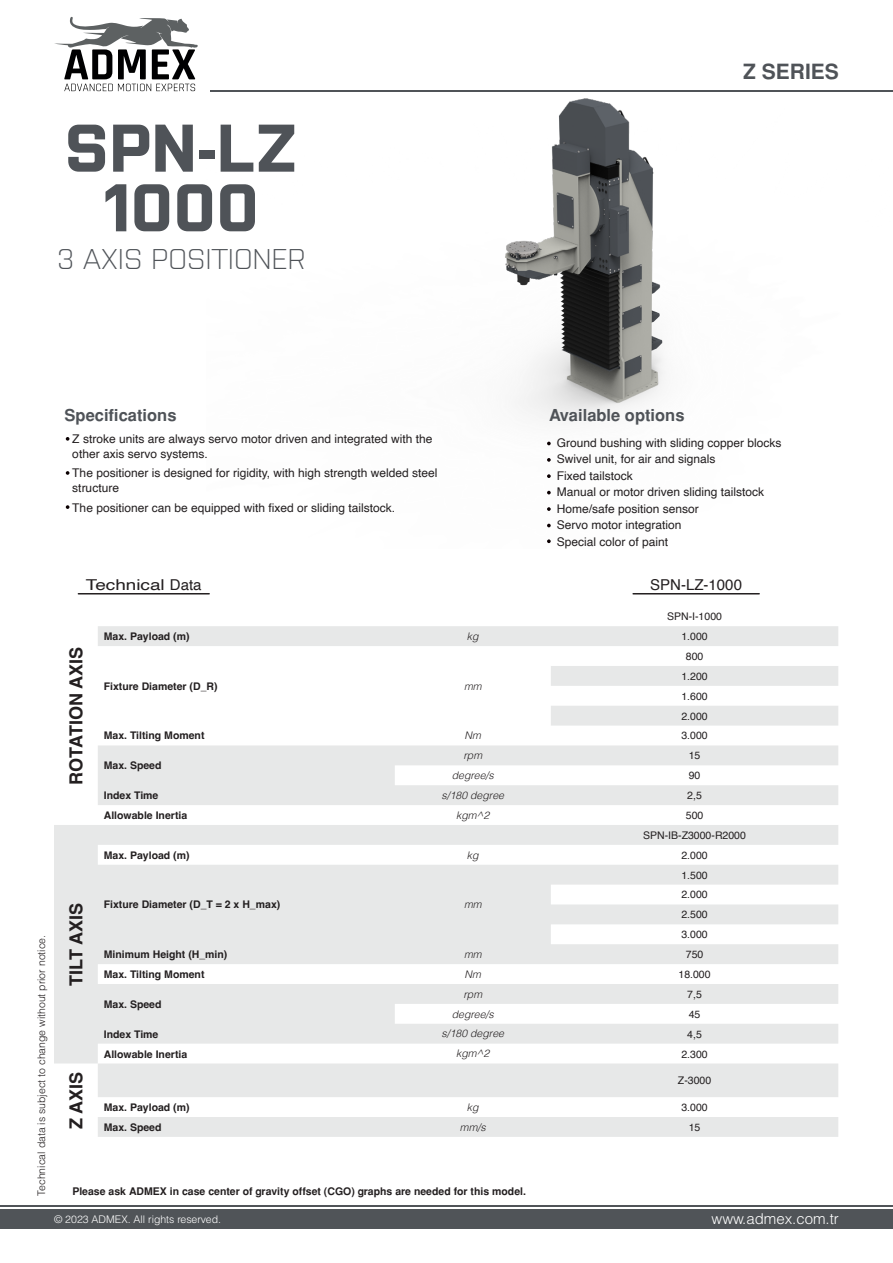
<style>
.page{position:relative;width:893px;height:1263px;background:#fff}
.page>*{position:absolute;margin:0;border:0;box-sizing:border-box;transform-origin:0 0}
.t1{font:700 67.2px "Purista";color:#4f5358}
.t2{font:300 28.5px "Purista";letter-spacing:.01em;color:#4f5358}
.t3{font:700 21px "Helvetica Tr";color:#4f5358}
.t4{font:700 18px "Helvetica";color:#231f20}
.t5{font:700 16.5px "Helvetica Tr";color:#4f5358}
.t6{font:15px "Helvetica Light Normal Tr";color:#fff}
.t7{font:15px "Helvetica";color:#231f20;scale:1.26 1}
.t8{font:15px "Helvetica";color:#231f20}
.t9{font:12px/14.4px "Helvetica";color:#231f20}
.t10{font:700 10.5px "Helvetica";color:#231f20}
.t11{font:10.5px "Helvetica";color:#231f20}
.t12{font:italic 300 10.5px "Helvetica";color:#231f20}
.t13{font:700 10.5px "Helvetica Tr";color:#231f20}
.t14{font:10.5px "Helvetica Light Normal Tr";color:#231f20}
.t15{font:10.5px "Helvetica Light Normal Tr";color:#fff}
</style>
<div class="page">
<div style="left:0;top:1209px;width:893px;height:20px;background:#505458"></div>
<hr style="left:0;top:1205px;width:893px;height:1px;background:#505458">
<hr style="left:210px;top:90px;width:683px;height:1px;background:#505458">
<svg style="left:54px;top:17px;width:144px;height:74px"></svg>
<hr style="left:633px;top:593px;width:126px;height:1px;background:#231f20">
<hr style="left:78px;top:593px;width:131px;height:1px;background:#231f20">
<svg style="left:54px;top:626px;width:784px;height:511px;fill:#e7e8e8"></svg>
<img style="left:210px;top:91px;width:682px;height:453px">
<svg style="left:547px;top:442px;width:4px;height:3px"></svg>
<svg style="left:547px;top:458px;width:4px;height:4px"></svg>
<svg style="left:547px;top:474px;width:4px;height:4px"></svg>
<svg style="left:547px;top:507px;width:4px;height:4px"></svg>
<svg style="left:547px;top:491px;width:4px;height:3px"></svg>
<svg style="left:547px;top:524px;width:4px;height:3px"></svg>
<svg style="left:547px;top:539px;width:4px;height:4px"></svg>
<svg style="left:66px;top:437px;width:3px;height:4px"></svg>
<svg style="left:66px;top:471px;width:3px;height:4px"></svg>
<svg style="left:66px;top:505px;width:3px;height:4px"></svg>
<p class="t1" style="left:64px;top:109px;width:236px">SPN-LZ</p>
<p class="t1" style="left:103px;top:169px;width:157px">1000</p>
<p class="t2" style="left:57px;top:242px;width:249px">3 AXIS POSITIONER</p>
<p class="t5" style="left:65px;top:405px;width:113px">Specifications</p>
<p class="t9" style="left:72px;top:432px;width:362px">Z stroke units are always servo motor driven and integrated with the other axis servo systems.</p>
<p class="t9" style="left:72px;top:466px;width:367px">The positioner is designed for rigidity, with high strength welded steel structure</p>
<p class="t9" style="left:72px;top:500px;width:324px">The positioner can be equipped with fixed or sliding tailstock.</p>
<p class="t3" style="left:743px;top:59px;width:97px">Z SERIES</p>
<p class="t5" style="left:549px;top:405px;width:137px">Available options</p>
<p class="t9" style="left:557px;top:435px;width:226px">Ground bushing with sliding copper blocks</p>
<p class="t9" style="left:557px;top:452px;width:160px">Swivel unit, for air and signals</p>
<p class="t9" style="left:557px;top:468px;width:78px">Fixed tailstock</p>
<p class="t9" style="left:557px;top:485px;width:209px">Manual or motor driven sliding tailstock</p>
<p class="t9" style="left:557px;top:501px;width:144px">Home/safe position sensor</p>
<p class="t9" style="left:557px;top:518px;width:126px">Servo motor integration</p>
<p class="t9" style="left:557px;top:534px;width:113px">Special color of paint</p>
<p class="t7" style="left:86px;top:573px;width:93px">Technical Data</p>
<p class="t8" style="left:650px;top:573px;width:93px">SPN-LZ-1000</p>
<p class="t14" style="left:35px;top:1195px;width:262px;rotate:-90deg">Technical data is subject to change without prior notice.</p>
<p class="t4" style="left:65px;top:784px;width:139px;rotate:-90deg">ROTATION AXIS</p>
<p class="t4" style="left:65px;top:986px;width:85px;rotate:-90deg">TILT AXIS</p>
<p class="t11" style="left:667px;top:608px;width:56px">SPN-I-1000</p>
<p class="t10" style="left:104px;top:630px;width:87px">Max. Payload (m)</p>
<p class="t12" style="left:467px;top:627px;width:13px">kg</p>
<p class="t11" style="left:681px;top:628px;width:28px">1.000</p>
<p class="t10" style="left:104px;top:680px;width:115px">Fixture Diameter (D_R)</p>
<p class="t12" style="left:464px;top:677px;width:19px">mm</p>
<p class="t11" style="left:686px;top:648px;width:19px">800</p>
<p class="t11" style="left:681px;top:668px;width:28px">1.200</p>
<p class="t11" style="left:681px;top:688px;width:28px">1.600</p>
<p class="t11" style="left:681px;top:708px;width:28px">2.000</p>
<p class="t10" style="left:104px;top:729px;width:102px">Max. Tilting Moment</p>
<p class="t12" style="left:465px;top:727px;width:18px">Nm</p>
<p class="t11" style="left:681px;top:728px;width:28px">3.000</p>
<p class="t10" style="left:104px;top:759px;width:59px">Max. Speed</p>
<p class="t12" style="left:463px;top:746px;width:20px">rpm</p>
<p class="t11" style="left:689px;top:747px;width:13px">15</p>
<p class="t12" style="left:452px;top:766px;width:44px">degree/s</p>
<p class="t11" style="left:689px;top:767px;width:13px">90</p>
<p class="t10" style="left:104px;top:789px;width:56px">Index Time</p>
<p class="t12" style="left:442px;top:786px;width:64px">s/180 degree</p>
<p class="t11" style="left:687px;top:787px;width:16px">2,5</p>
<p class="t10" style="left:104px;top:809px;width:85px">Allowable Inertia</p>
<p class="t12" style="left:456px;top:806px;width:35px">kgm^2</p>
<p class="t11" style="left:686px;top:807px;width:19px">500</p>
<p class="t11" style="left:643px;top:827px;width:104px">SPN-IB-Z3000-R2000</p>
<p class="t10" style="left:104px;top:849px;width:87px">Max. Payload (m)</p>
<p class="t12" style="left:467px;top:846px;width:13px">kg</p>
<p class="t11" style="left:681px;top:847px;width:28px">2.000</p>
<p class="t10" style="left:104px;top:898px;width:178px">Fixture Diameter (D_T = 2 x H_max)</p>
<p class="t12" style="left:464px;top:895px;width:19px">mm</p>
<p class="t11" style="left:681px;top:867px;width:28px">1.500</p>
<p class="t11" style="left:681px;top:887px;width:28px">2.000</p>
<p class="t11" style="left:681px;top:906px;width:28px">2.500</p>
<p class="t11" style="left:681px;top:926px;width:28px">3.000</p>
<p class="t10" style="left:104px;top:948px;width:125px">Minimum Height (H_min)</p>
<p class="t12" style="left:464px;top:945px;width:19px">mm</p>
<p class="t11" style="left:686px;top:946px;width:19px">750</p>
<p class="t10" style="left:104px;top:968px;width:102px">Max. Tilting Moment</p>
<p class="t12" style="left:465px;top:965px;width:18px">Nm</p>
<p class="t11" style="left:678px;top:966px;width:34px">18.000</p>
<p class="t10" style="left:104px;top:998px;width:59px">Max. Speed</p>
<p class="t12" style="left:463px;top:985px;width:20px">rpm</p>
<p class="t11" style="left:687px;top:986px;width:16px">7,5</p>
<p class="t12" style="left:452px;top:1005px;width:44px">degree/s</p>
<p class="t11" style="left:689px;top:1006px;width:13px">45</p>
<p class="t10" style="left:104px;top:1027px;width:56px">Index Time</p>
<p class="t12" style="left:442px;top:1025px;width:64px">s/180 degree</p>
<p class="t11" style="left:687px;top:1026px;width:16px">4,5</p>
<p class="t10" style="left:104px;top:1047px;width:85px">Allowable Inertia</p>
<p class="t12" style="left:456px;top:1045px;width:35px">kgm^2</p>
<p class="t11" style="left:681px;top:1046px;width:28px">2.300</p>
<p class="t4" style="left:65px;top:1129px;width:59px;rotate:-90deg">Z AXIS</p>
<p class="t11" style="left:678px;top:1072px;width:35px">Z-3000</p>
<p class="t10" style="left:104px;top:1101px;width:87px">Max. Payload (m)</p>
<p class="t12" style="left:467px;top:1098px;width:13px">kg</p>
<p class="t11" style="left:681px;top:1099px;width:28px">3.000</p>
<p class="t10" style="left:104px;top:1121px;width:59px">Max. Speed</p>
<p class="t12" style="left:460px;top:1118px;width:27px">mm/s</p>
<p class="t11" style="left:689px;top:1119px;width:13px">15</p>
<p class="t13" style="left:72px;top:1185px;width:455px">Please ask ADMEX in case center of gravity offset (CGO) graphs are needed for this model.</p>
<p class="t15" style="left:54px;top:1212px;width:169px">© 2023 ADMEX. All rights reserved.</p>
<p class="t6" style="left:712px;top:1209px;width:129px">www.admex.com.tr</p>
</div>
